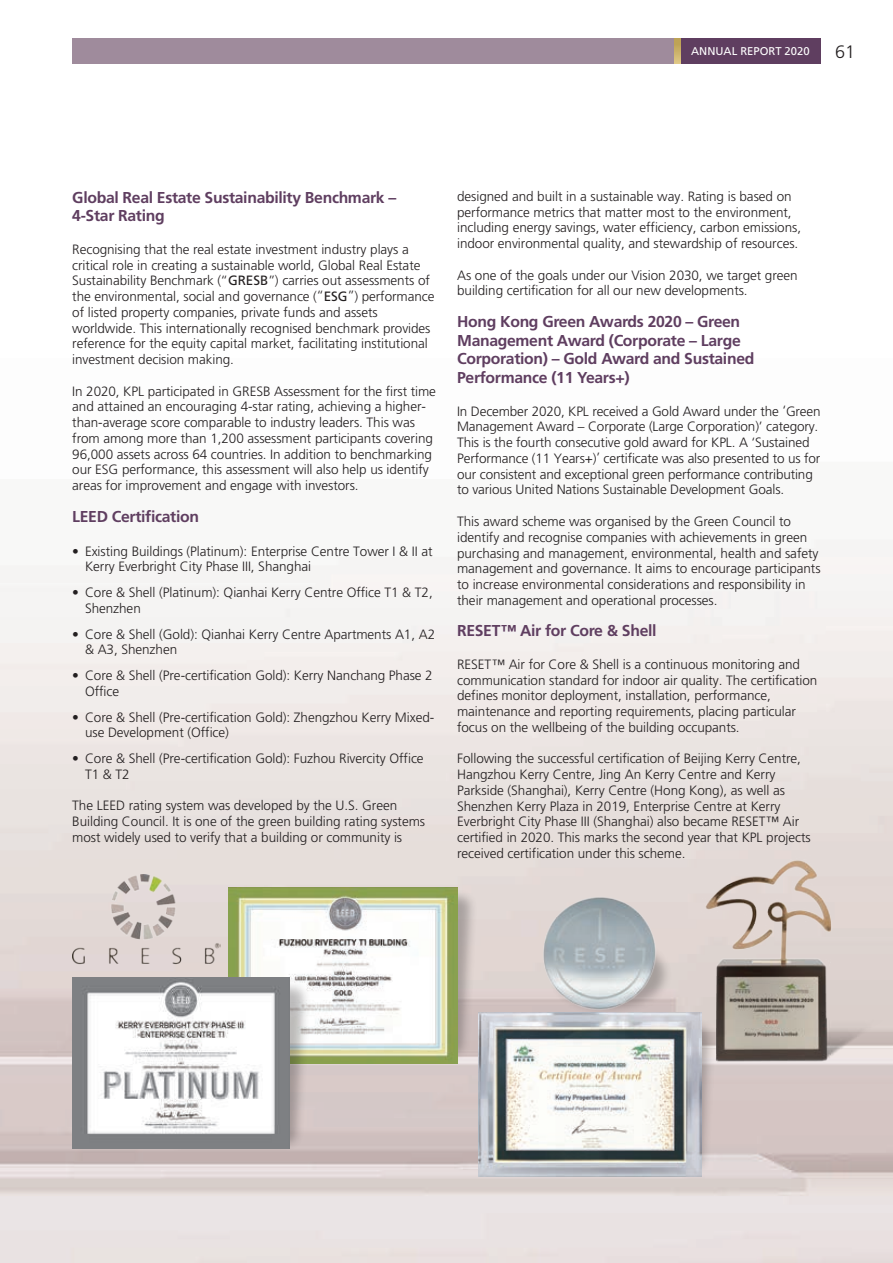
<style>
.page{position:relative;width:893px;height:1263px;background:#fff}
.page>*{position:absolute;margin:0;border:0;box-sizing:border-box;transform-origin:0 0}
.t1{font:300 18px "Frutiger LT Std";color:#231f20}
.t2{font:700 15.75px/18.8px "Frutiger LT Std";letter-spacing:-.02em;color:#5f3e60}
.t3{font:300 13.5px/15.8px "Frutiger LT Std";letter-spacing:-.005em;color:#231f20}
.t4{font:11.25px "Frutiger LT Std";color:#fff}
.s1{font-weight:400}
</style>
<div class="page">
<img style="left:0;top:540px;width:893px;height:723px">
<img style="left:72px;top:874px;width:149px;height:90px">
<img style="left:532px;top:893px;width:83px;height:120px">
<svg style="left:572px;top:1077px;width:145px;height:101px;background:#cec1c1"></svg>
<img style="left:479px;top:1013px;width:223px;height:163px">
<svg style="left:457px;top:888px;width:21px;height:175px;background:#c5bbb5"></svg>
<div style="left:72px;top:38px;width:749px;height:26px;background:#9f8b9c"></div>
<div style="left:680px;top:38px;width:141px;height:26px;background:#5f3e60"></div>
<svg style="left:675px;top:38px;width:5px;height:26px"></svg>
<img style="left:229px;top:888px;width:228px;height:175px">
<svg style="left:159px;top:978px;width:152px;height:174px;background:#c3bcb8"></svg>
<img style="left:72px;top:978px;width:217px;height:170px">
<img style="left:615px;top:847px;width:278px;height:230px">
<p class="t4" style="left:691px;top:45px;width:120px">ANNUALNUAL REPORTPORT 2020</p>
<h1 class="t1" style="left:835px;top:42px;width:22px">61</h1>
<p class="t2" style="left:72px;top:188px;width:325px">global real estate sustainability benchmark –<br>4-star rating</p>
<p class="t3" style="left:72px;top:241px;width:364px">Recognising that the real estate investment industry plays a critical role in creating a sustainable world, Global Real Estate Sustainability Benchmark (“<span class="s1">GRESB</span>”) carries out assessments of the environmental, social and governance (“<span class="s1">ESG</span>”) performance of listed property companies, private funds and assets worldwide. This internationally recognised benchmark provides reference for the equity capital market, facilitating institutional investment decision making.</p>
<p class="t3" style="left:72px;top:383px;width:365px">In 2020, KPL participated in GRESB Assessment for the first time and attained an encouraging 4-star rating, achieving a higher&shy;than-average score comparable to industry leaders. This was from among more than 1,200 assessment participants covering 96,000 assets across 64 countries. In addition to benchmarking our ESG performance, this assessment will also help us identify areas for improvement and engage with investors.</p>
<p class="t2" style="left:72px;top:507px;width:128px">leed Certification</p>
<p class="t3" style="left:85px;top:543px;width:349px;text-indent:-13px">• Existing Buildings (Platinum): Enterprise Centre Tower I &amp; II at<br>Kerry Everbright City Phase III, Shanghai</p>
<p class="t3" style="left:85px;top:585px;width:349px;text-indent:-13px">• Core &amp; Shell (Platinum): Qianhai Kerry Centre Office T1 &amp; T2,<br>Shenzhen</p>
<p class="t3" style="left:85px;top:626px;width:352px;text-indent:-13px">• Core &amp; Shell (Gold): Qianhai Kerry Centre Apartments A1, A2 &amp; A3, Shenzhen</p>
<p class="t3" style="left:85px;top:668px;width:349px;text-indent:-13px">• Core &amp; Shell (Pre-certification Gold): Kerry Nanchang Phase 2<br>Office</p>
<p class="t3" style="left:85px;top:709px;width:351px;text-indent:-13px">• Core &amp; Shell (Pre-certification Gold): Zhengzhou Kerry Mixed&shy;use Development (Office)</p>
<p class="t3" style="left:85px;top:751px;width:340px;text-indent:-13px">• Core &amp; Shell (Pre-certification Gold): Fuzhou Rivercity Office<br>T1 &amp; T2</p>
<p class="t3" style="left:72px;top:798px;width:354px">The LEED rating system was developed by the U.S. Green<br>Building Council. It is one of the green building rating systems most widely used to verify that a building or community is</p>
<p class="t3" style="left:457px;top:189px;width:345px">designed and built in a sustainable way. Rating is based on performance metrics that matter most to the environment, including energy savings, water efficiency, carbon emissions, indoor environmental quality, and stewardship of resources.</p>
<p class="t3" style="left:457px;top:267px;width:342px">As one of the goals under our Vision 2030, we target green building certification for all our new developments.</p>
<p class="t2" style="left:457px;top:312px;width:299px">Hong Kong green awards 2020 – green management award (Corporate – large Corporation) – gold award and sustained Performance (11 Years+)</p>
<p class="t3" style="left:457px;top:403px;width:365px">In December 2020, KPL received a Gold Award under the ‘Green Management Award – Corporate (Large Corporation)’ category.<br>This is the fourth consecutive gold award for KPL. A ‘Sustained Performance (11 Years+)’ certificate was also presented to us for our consistent and exceptional green performance contributing to various United Nations Sustainable Development Goals.</p>
<p class="t3" style="left:457px;top:514px;width:365px">This award scheme was organised by the Green Council to identify and recognise companies with achievements in green purchasing and management, environmental, health and safety management and governance. It aims to encourage participants to increase environmental considerations and responsibility in their management and operational processes.</p>
<p class="t2" style="left:457px;top:621px;width:201px">reset™ air for Core &amp; shell</p>
<p class="t3" style="left:457px;top:656px;width:362px">RESET™ Air for Core &amp; Shell is a continuous monitoring and communication standard for indoor air quality. The certification defines monitor deployment, installation, performance, maintenance and reporting requirements, placing particular focus on the wellbeing of the building occupants.</p>
<p class="t3" style="left:457px;top:751px;width:355px">Following the successful certification of Beijing Kerry Centre, Hangzhou Kerry Centre, Jing An Kerry Centre and Kerry Parkside (Shanghai), Kerry Centre (Hong Kong), as well as Shenzhen Kerry Plaza in 2019, Enterprise Centre at Kerry Everbright City Phase III (Shanghai) also became RESET™ Air certified in 2020. This marks the second year that KPL projects received certification under this scheme.</p>
</div>
